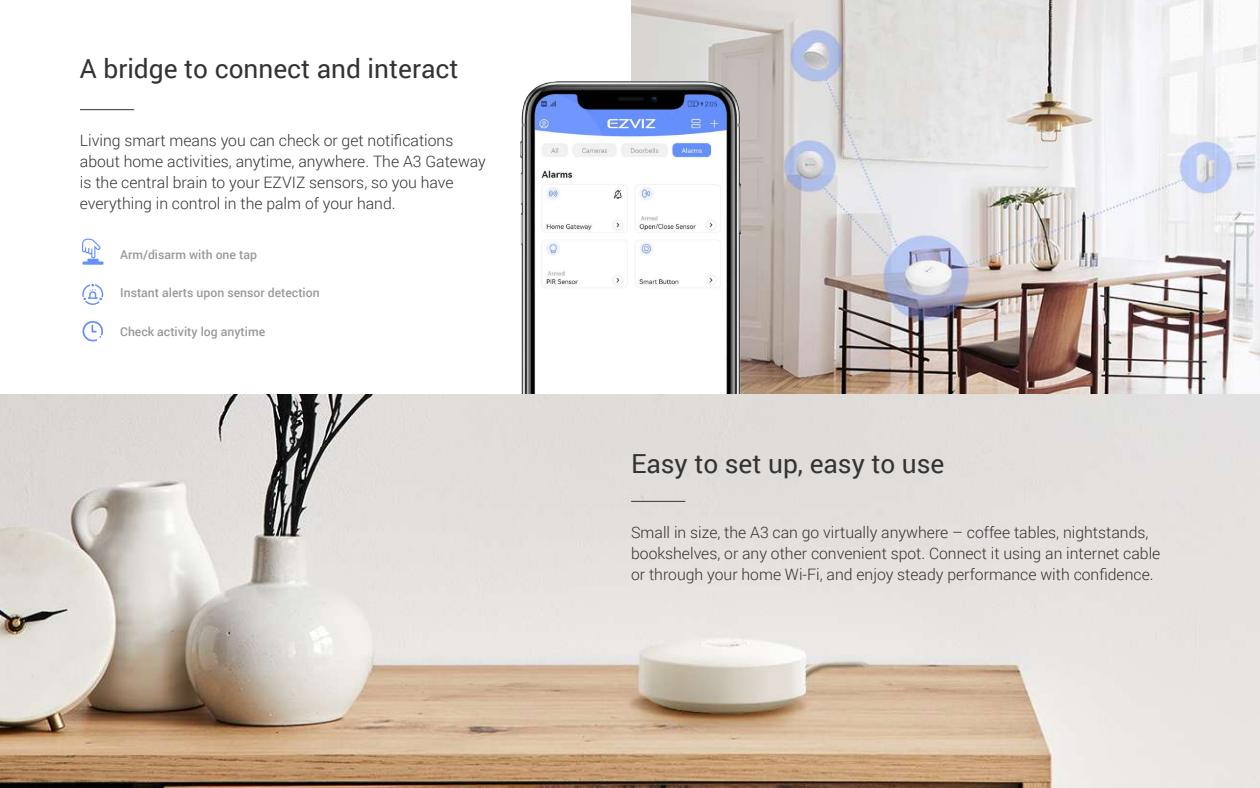
<style>
.page{position:relative;width:1260px;height:788px;background:#fff}
.page>*{position:absolute;margin:0;border:0;box-sizing:border-box;transform-origin:0 0}
.t1{font:26.25px "Roboto";color:#333}
.t2{font:300 15.75px/21px "Roboto";color:#333}
.t3{font:500 12.25px "Roboto";color:#999}
</style>
<div class="page">
<hr style="left:80px;top:109px;width:54px;height:1px;background:#333">
<img style="left:0;top:394px;width:1260px;height:394px">
<hr style="left:631px;top:501px;width:54px;height:1px;background:#333">
<img style="left:631px;top:0;width:629px;height:394px">
<img style="left:521px;top:82px;width:220px;height:312px">
<svg style="left:83px;top:261px;width:20px;height:4px"></svg>
<svg style="left:82px;top:238px;width:18px;height:24px"></svg>
<svg style="left:82px;top:284px;width:21px;height:21px"></svg>
<svg style="left:82px;top:320px;width:21px;height:22px"></svg>
<h1 class="t1" style="left:80px;top:50px;width:380px">A bridge to connect and interact</h1>
<p class="t2" style="left:80px;top:129px;width:408px">Living smart means you can check or get notifications about home activities, anytime, anywhere. The A3 Gateway is the central brain to your EZVIZ sensors, so you have everything in control in the palm of your hand.</p>
<p class="t3" style="left:120px;top:245px;width:138px">Arm/disarm with one tap</p>
<p class="t3" style="left:120px;top:284px;width:201px">Instant alerts upon sensor detection</p>
<p class="t3" style="left:120px;top:323px;width:147px">Check activity log anytime</p>
<h1 class="t1" style="left:631px;top:445px;width:315px">Easy to set up, easy to use</h1>
<p class="t2" style="left:631px;top:521px;width:531px">Small in size, the A3 can go virtually anywhere – coffee tables, nightstands, bookshelves, or any other convenient spot. Connect it using an internet cable or through your home Wi-Fi, and enjoy steady performance with confidence.</p>
</div>
